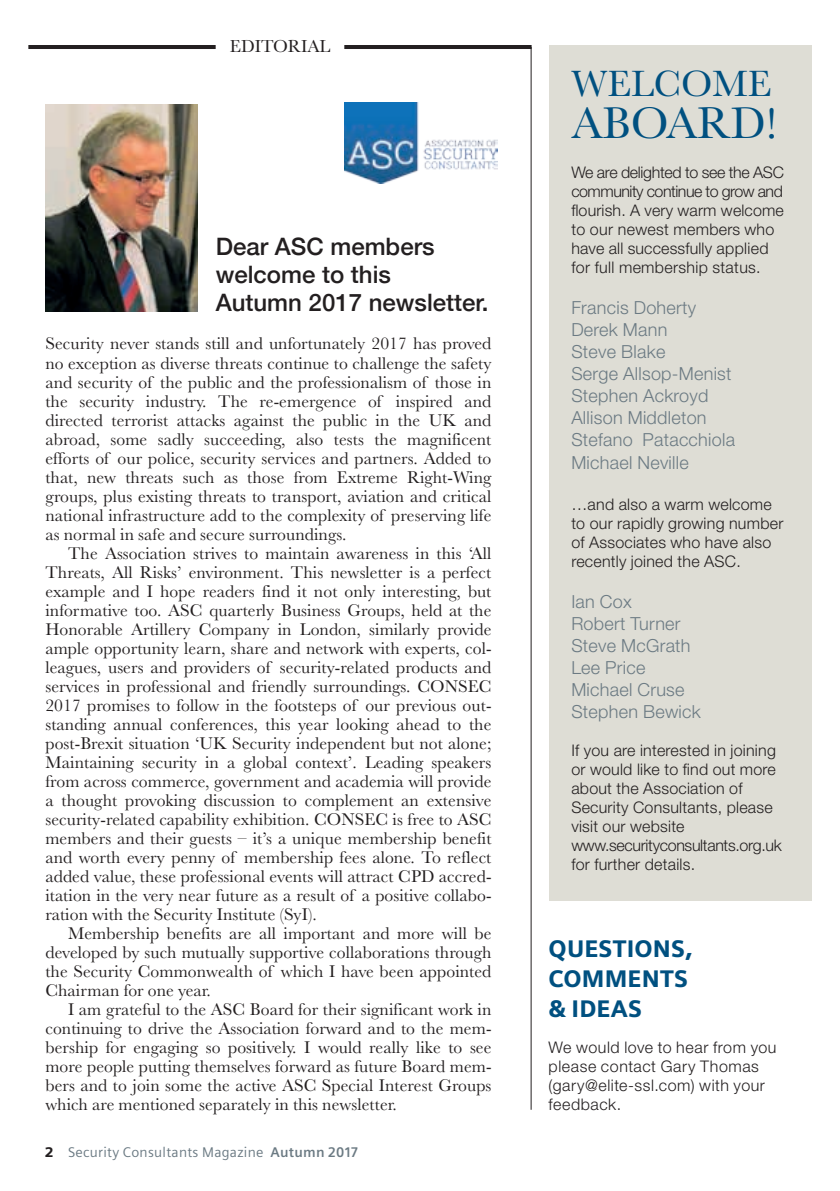
<style>
.page{position:relative;width:840px;height:1191px;background:#fff}
.page>*{position:absolute;margin:0;border:0;box-sizing:border-box;transform-origin:0 0}
.t1{font:46px "Baskerville";color:#005080}
.t2{font:38px "Baskerville";color:#005080}
.t3{font:500 24px/28px "Helvetica Neue";color:#231f20}
.t4{font:900 24px/30px "Siemens Sans";letter-spacing:.005em;color:#005080}
.t5{font:300 18px/22px "Helvetica Neue LT Std";letter-spacing:.015em;color:#6b7a83}
.t6{font:18px "Baskerville";color:#231f20}
.t7{font:17.6px/19px "Baskerville";letter-spacing:.005em;color:#231f20;text-align:justify}
.t8{font:300 16px/19px "Helvetica Neue LT Std";letter-spacing:.015em;color:#231f20}
.t9{font:300 16px/19px "Helvetica Neue LT Std";letter-spacing:.035em;color:#231f20}
.t10{font:14px "Siemens Sans";letter-spacing:.02em;color:#6b7a83}
.s1{font-weight:900;color:#231f20}
.s2{font-weight:700}
</style>
<div class="page">
<hr style="left:530px;top:47px;width:1px;height:1062px;background:#231f20">
<hr style="left:28px;top:45px;width:187px;height:4px;background:#231f20">
<hr style="left:344px;top:45px;width:187px;height:4px;background:#231f20">
<img style="left:45px;top:104px;width:152px;height:207px">
<div style="left:548px;top:45px;width:263px;height:855px;background:#deddd5"></div>
<img style="left:344px;top:102px;width:153px;height:81px">
<p class="t6" style="left:230px;top:34px;width:102px">EDITORIAL</p>
<h3 class="t3" style="left:215px;top:230px;width:274px">Dear ASC members welcome to this<br>Autumn 2017 newsletter.</h3>
<p class="t7" style="left:45px;top:334px;width:447px">Security never stands still and unfortunately 2017 has proved no exception as diverse threats continue to challenge the safety and security of the public and the professionalism of those in the security industry. The re-emergence of inspired and directed terrorist attacks against the public in the UK and abroad, some sadly succeeding, also tests the magnificent efforts of our police, security services and partners. Added to that, new threats such as those from Extreme Right-Wing groups, plus existing threats to transport, aviation and critical national infrastructure add to the complexity of preserving life as normal in safe and secure surroundings.</p>
<p class="t7" style="left:45px;top:544px;width:447px;text-indent:23px">The Association strives to maintain awareness in this ‘All Threats, All Risks’ environment. This newsletter is a perfect example and I hope readers find it not only interesting, but informative too. ASC quarterly Business Groups, held at the Honorable Artillery Company in London, similarly provide ample opportunity learn, share and network with experts, col&shy;leagues, users and providers of security-related products and services in professional and friendly surroundings. CONSEC 2017 promises to follow in the footsteps of our previous out&shy;standing annual conferences, this year looking ahead to the post-Brexit situation ‘UK Security independent but not alone; Maintaining security in a global context’. Leading speakers from across commerce, government and academia will provide a thought provoking discussion to complement an extensive security-related capability exhibition. CONSEC is free to ASC members and their guests – it’s a unique membership benefit and worth every penny of membership fees alone. To reflect added value, these professional events will attract CPD accred&shy;itation in the very near future as a result of a positive collabo&shy;ration with the Security Institute (SyI).</p>
<p class="t7" style="left:45px;top:923px;width:447px;text-indent:23px">Membership benefits are all important and more will be developed by such mutually supportive collaborations through the Security Commonwealth of which I have been appointed Chairman for one year.</p>
<p class="t7" style="left:45px;top:999px;width:447px;text-indent:23px">I am grateful to the ASC Board for their significant work in continuing to drive the Association forward and to the mem&shy;bership for engaging so positively. I would really like to see more people putting themselves forward as future Board mem&shy;bers and to join some the active ASC Special Interest Groups which are mentioned separately in this newsletter.</p>
<p class="t10" style="left:45px;top:1144px;width:314px"><span class="s1">2</span> Security Consultants Magazine <span class="s2">Autumn 2017</span></p>
<h2 class="t2" style="left:571px;top:59px;width:201px">WELCOME</h2>
<h1 class="t1" style="left:571px;top:94px;width:207px">ABOARD!</h1>
<p class="t8" style="left:571px;top:163px;width:214px">We are delighted to see the ASC community continue to grow and flourish. A very warm welcome to our newest members who have all successfully applied for full membership status.</p>
<p class="t5" style="left:571px;top:297px;width:165px">Francis Doherty<br>Derek Mann<br>Steve Blake<br>Serge Allsop-Menist<br>Stephen Ackroyd<br>Allison Middleton<br>Stefano Patacchiola<br>Michael Neville</p>
<p class="t8" style="left:571px;top:494px;width:213px">…and also a warm welcome to our rapidly growing number of Associates who have also recently joined the ASC.</p>
<p class="t5" style="left:571px;top:590px;width:131px">Ian Cox<br>Robert Turner<br>Steve McGrath<br>Lee Price<br>Michael Cruse<br>Stephen Bewick</p>
<p class="t8" style="left:571px;top:740px;width:212px">If you are interested in joining or would like to find out more about the Association of<br>Security Consultants, please visit our website www.securityconsultants.org.uk for further details.</p>
<h3 class="t4" style="left:548px;top:933px;width:145px">QUESTIONS,<br>COMMENTS &amp; IDEAS</h3>
<p class="t9" style="left:548px;top:1037px;width:229px">We would love to hear from you please contact Gary Thomas (gary@elite-ssl.com) with your feedback.</p>
</div>
